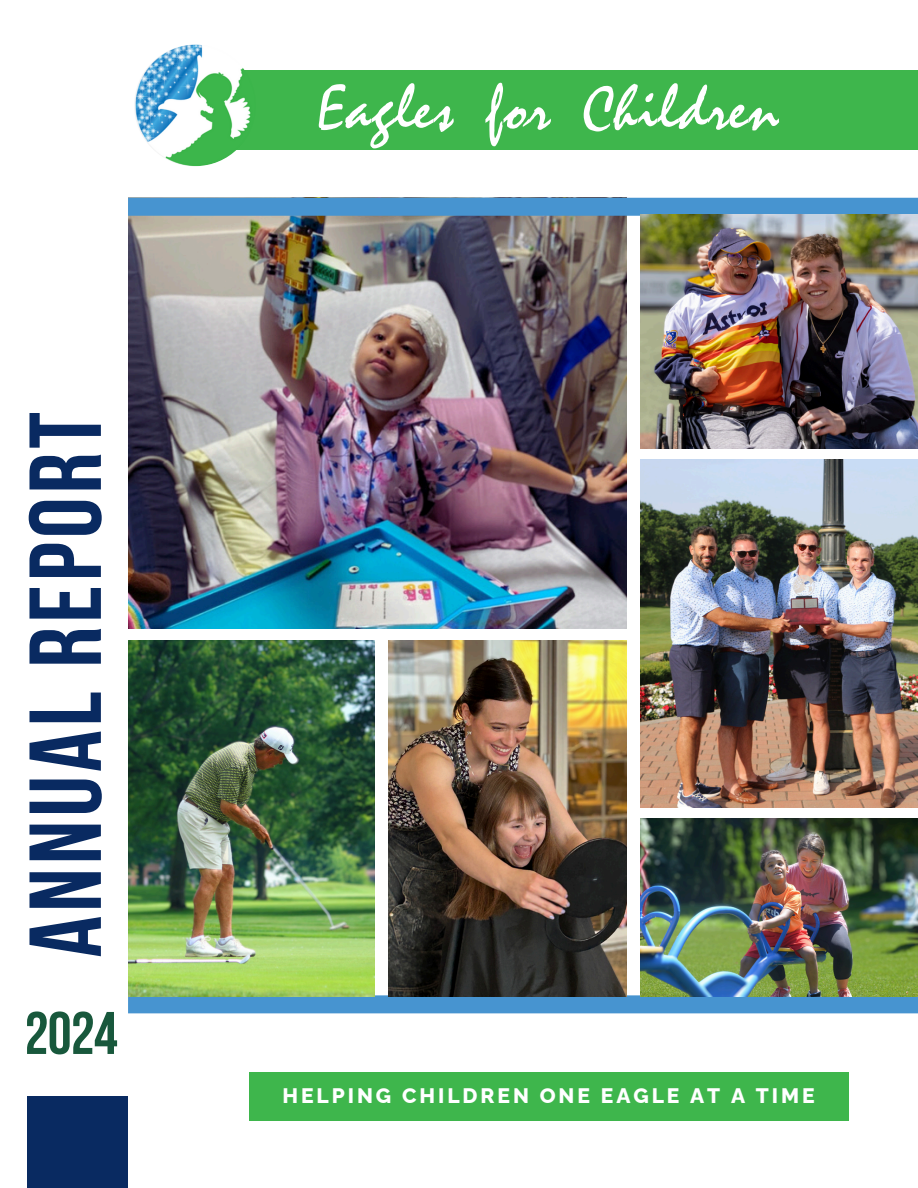
<style>
.page{position:relative;width:918px;height:1188px;background:#fff}
.page>*{position:absolute;margin:0;border:0;box-sizing:border-box;transform-origin:0 0}
.t1{font:700 102px "Bebas Neue";letter-spacing:.04em;color:#092a61}
.t2{font:82.2px "Mistral";color:#fff}
.t3{font:700 60px "Bebas Neue";color:#18583c}
.t4{font:800 21px "Raleway";letter-spacing:.14em;color:#fff}
</style>
<div class="page">
<img style="left:128px;top:216px;width:498px;height:413px">
<div style="left:28px;top:1096px;width:100px;height:92px;background:#092a61"></div>
<div style="left:249px;top:1072px;width:599px;height:49px;background:#3eb64c"></div>
<div style="left:128px;top:995px;width:790px;height:18px;background:#4794d0"></div>
<div style="left:173px;top:71px;width:745px;height:79px;background:#3eb64c"></div>
<img style="left:134px;top:45px;width:122px;height:121px;border-radius:50%">
<div style="left:128px;top:198px;width:790px;height:18px;background:#4794d0"></div>
<img style="left:640px;top:215px;width:278px;height:234px">
<img style="left:640px;top:460px;width:278px;height:348px">
<img style="left:128px;top:640px;width:246px;height:357px">
<img style="left:388px;top:640px;width:239px;height:357px">
<img style="left:640px;top:818px;width:278px;height:178px">
<p class="t1" style="left:24px;top:957px;width:547px;rotate:-90deg">ANNUAL REPORT</p>
<p class="t3" style="left:25px;top:1009px;width:95px">2024</p>
<p class="t2" style="left:319px;top:67px;width:462px">Eagles for Children</p>
<p class="t4" style="left:283px;top:1083px;width:534px">HELPING CHILDREN ONE EAGLE AT A TIME</p>
</div>
